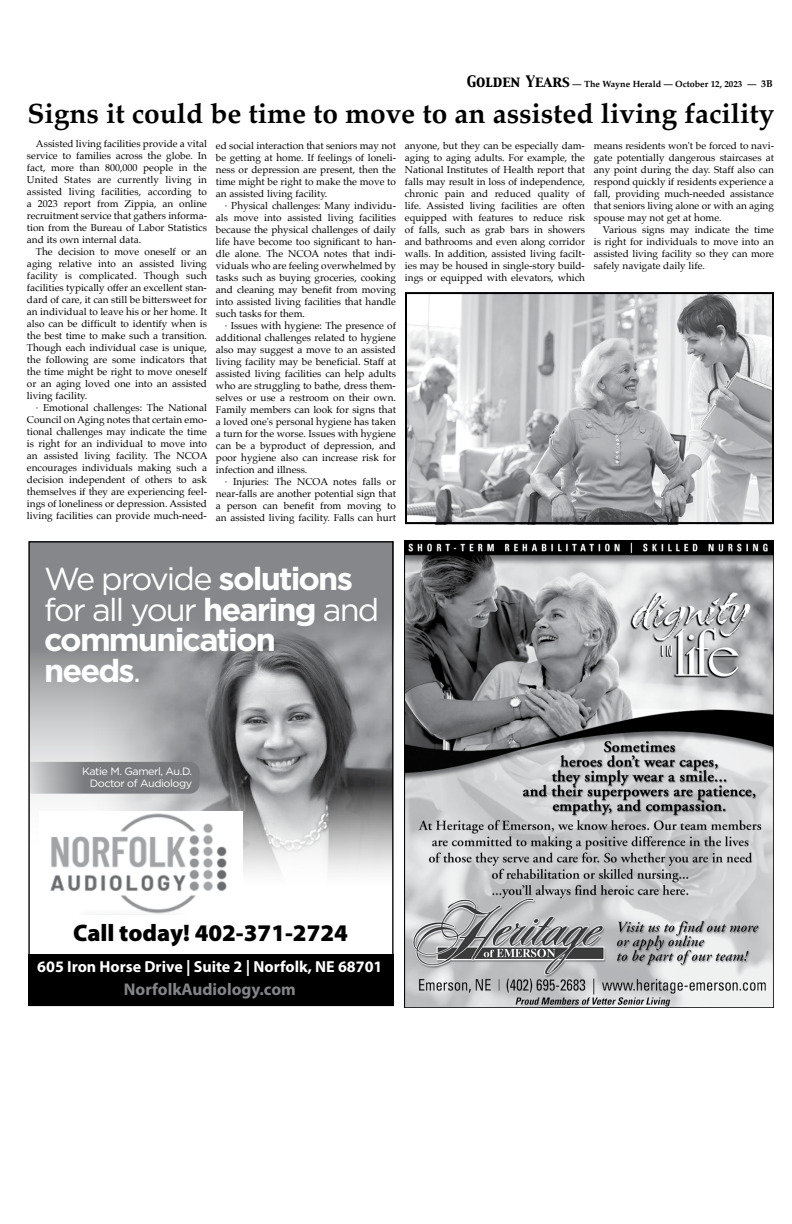
<style>
.page{position:relative;width:792px;height:1224px;background:#fff}
.page>*{position:absolute;margin:0;border:0;box-sizing:border-box;transform-origin:0 0}
.t1{font:700 31.8px/30.5px "Gotham";letter-spacing:-.055em;color:#fff}
.t2{font:700 28px "Palatino";color:#000}
.t3{font:700 26.6px "Gotham";letter-spacing:-.05em;color:#000}
.t4{font:900 24px "Myriad Pro";color:#000}
.t5{font:700 17px "Myriad Pro";color:#828487}
.t6{font:700 16px "Myriad Pro";color:#fff}
.t7{font:15.9px/19.9px "Gotham";letter-spacing:-.015em;color:#fff;text-align:center}
.t8{font:10.6px/11.9px "Gotham";letter-spacing:-.04em;color:#fff;text-align:right}
.t9{font:10px/12px "Palatino";color:#000;text-align:justify}
.t10{font:700 9px "Palatino";color:#000}
.s1{font-family:"Capitals";font-weight:400;font-size:14px}
.s2{font-size:10px}
.s3{font-weight:400}
.s4{font-size:20.2px}
.s5{font-weight:300}
.s6{font-weight:700;color:#797b7e}
</style>
<div class="page">
<img style="left:405px;top:540px;width:369px;height:468px">
<svg style="left:30px;top:653px;width:66px;height:147px;background:#c0c1c3"></svg>
<img style="left:96px;top:653px;width:296px;height:220px">
<div style="left:29px;top:541px;width:365px;height:112px;background:#85878a"></div>
<svg style="left:30px;top:762px;width:170px;height:32px;background:#898b8e"></svg>
<div style="left:28px;top:954px;width:366px;height:52px;background:#000"></div>
<div style="left:39px;top:811px;width:204px;height:104px;background:#fff"></div>
<img style="left:50px;top:813px;width:177px;height:102px">
<img style="left:408px;top:295px;width:363px;height:226px">
<div style="left:405px;top:292px;width:369px;height:232px;border:2px solid #000"></div>
<p class="t10" style="left:467px;top:76px;width:308px"><span class="s1">Golden Years</span> — The Wayne Herald — October 12, 2023 — <span class="s2">3B</span></p>
<h2 class="t2" style="left:27px;top:90px;width:749px">Signs it could be time to move to an assisted living facility</h2>
<p class="t9" style="left:27px;top:138px;width:182px;text-indent:9px">Assisted living facilities provide a vital service to families across the globe. In fact, more than 800,000 people in the United States are currently living in assisted living facilities, according to a 2023 report from Zippia, an online recruitment service that gathers informa&shy;tion from the Bureau of Labor Statistics and its own internal data.</p>
<p class="t9" style="left:27px;top:246px;width:182px;text-indent:9px">The decision to move oneself or an aging relative into an assisted living facility is complicated. Though such facilities typically offer an excellent stan&shy;dard of care, it can still be bittersweet for an individual to leave his or her home. It also can be difficult to identify when is the best time to make such a transition.<br>Though each individual case is unique, the following are some indicators that the time might be right to move oneself or an aging loved one into an assisted living facility.</p>
<p class="t9" style="left:27px;top:402px;width:182px;text-indent:9px">· Emotional challenges: The National Council on Aging notes that certain emo&shy;tional challenges may indicate the time is right for an individual to move into an assisted living facility. The NCOA encourages individuals making such a decision independent of others to ask themselves if they are experiencing feel&shy;ings of loneliness or depression. Assisted living facilities can provide much-need-</p>
<p class="t9" style="left:405px;top:140px;width:182px">anyone, but they can be especially dam&shy;aging to aging adults. For example, the National Institutes of Health report that falls may result in loss of independence, chronic pain and reduced quality of life. Assisted living facilities are often equipped with features to reduce risk of falls, such as grab bars in showers and bathrooms and even along corridor walls. In addition, assisted living facilt&shy;ies may be housed in single-story build&shy;ings or equipped with elevators, which</p>
<p class="t9" style="left:594px;top:140px;width:182px">means residents won't be forced to navi&shy;gate potentially dangerous staircases at any point during the day. Staff also can respond quickly if residents experience a fall, providing much-needed assistance that seniors living alone or with an aging spouse may not get at home.</p>
<p class="t9" style="left:216px;top:140px;width:182px">ed social interaction that seniors may not be getting at home. If feelings of loneli&shy;ness or depression are present, then the time might be right to make the move to an assisted living facility.</p>
<p class="t9" style="left:216px;top:200px;width:182px;text-indent:9px">· Physical challenges: Many individu&shy;als move into assisted living facilities because the physical challenges of daily life have become too significant to han&shy;dle alone. The NCOA notes that indi&shy;viduals who are feeling overwhelmed by tasks such as buying groceries, cooking and cleaning may benefit from moving into assisted living facilities that handle such tasks for them.</p>
<p class="t9" style="left:216px;top:320px;width:182px;text-indent:9px">· Issues with hygiene: The presence of additional challenges related to hygiene also may suggest a move to an assisted living facility may be beneficial. Staff at assisted living facilities can help adults who are struggling to bathe, dress them&shy;selves or use a restroom on their own.<br>Family members can look for signs that a loved one's personal hygiene has taken a turn for the worse. Issues with hygiene can be a byproduct of depression, and poor hygiene also can increase risk for infection and illness.</p>
<p class="t9" style="left:216px;top:476px;width:182px;text-indent:9px">· Injuries: The NCOA notes falls or near-falls are another potential sign that a person can benefit from moving to an assisted living facility. Falls can hurt</p>
<p class="t9" style="left:594px;top:224px;width:182px;text-indent:9px">Various signs may indicate the time is right for individuals to move into an assisted living facility so they can more safely navigate daily life.</p>
<h1 class="t1" style="left:44px;top:564px;width:337px"><span class="s3">We provide</span> solutions <span class="s3">for all your</span> hearing <span class="s3">and </span>communication needs<span class="s3">.</span></h1>
<p class="t8" style="left:82px;top:765px;width:112px">Katie M. Gamerl, Au.D.<br>Doctor of Audiology</p>
<h3 class="t3" style="left:104px;top:899px;width:277px">Norfolk Audiology<span class="s4">, P.C.</span></h3>
<h3 class="t4" style="left:73px;top:917px;width:276px">Call today! 402-371-2724</h3>
<h3 class="t6" style="left:37px;top:956px;width:347px">605 Iron Horse Drive | Suite 2 | Norfolk, NE 68701</h3>
<h3 class="t5" style="left:124px;top:978px;width:174px">NorfolkAudiology.com</h3>
<h3 class="t7" style="left:45px;top:961px;width:334px">109 North 29th Street <span class="s5">|</span> Norfolk, NE 68701 <span class="s6">norfolkaudiology.com</span></h3>
</div>
